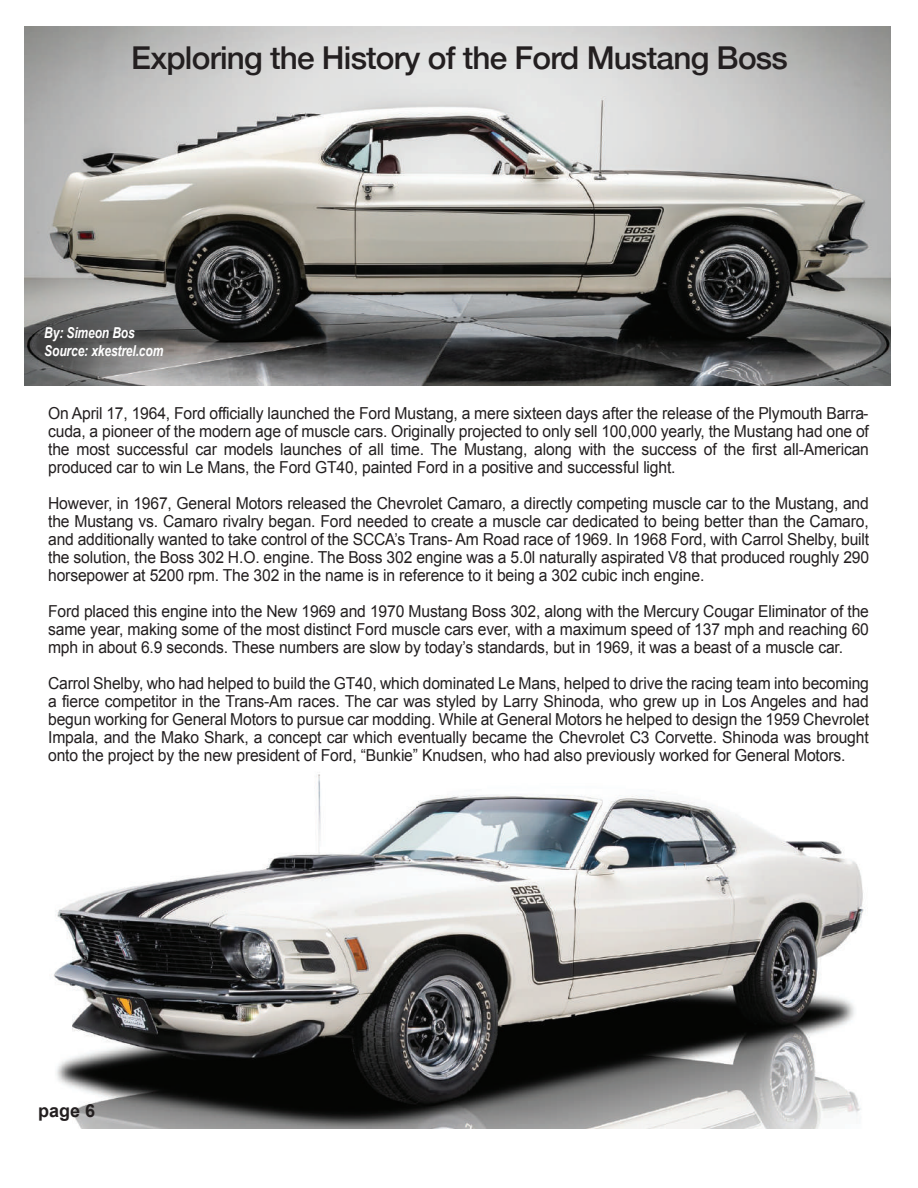
<style>
.page{position:relative;width:918px;height:1188px;background:#fff}
.page>*{position:absolute;margin:0;border:0;box-sizing:border-box;transform-origin:0 0}
.t1{font:500 31.5px "Helvetica Neue";letter-spacing:-.025em;color:#231f20}
.t2{font:700 18px "Arial";color:#231f20}
.t3{font:16.5px/18px "Arial";letter-spacing:-.01em;color:#231f20;text-align:justify;scale:.95 1}
.t4{font:italic 700 15px/18px "Arial";letter-spacing:-.01em;color:#fff;scale:.8 1}
</style>
<div class="page">
<img style="left:53px;top:774px;width:811px;height:355px">
<img style="left:25px;top:26px;width:866px;height:359px">
<h1 class="t1" style="left:131px;top:33px;width:658px">Exploring the History of the Ford Mustang Boss</h1>
<p class="t4" style="left:44px;top:325px;width:150px">By: Simeon Bos<br>Source: xkestrel.com</p>
<p class="t3" style="left:48px;top:405px;width:866px">On April 17, 1964, Ford officially launched the Ford Mustang, a mere sixteen days after the release of the Plymouth Barra&shy;cuda, a pioneer of the modern age of muscle cars. Originally projected to only sell 100,000 yearly, the Mustang had one of the most successful car models launches of all time. The Mustang, along with the success of the first all-American produced car to win Le Mans, the Ford GT40, painted Ford in a positive and successful light.</p>
<p class="t3" style="left:48px;top:495px;width:866px">However, in 1967, General Motors released the Chevrolet Camaro, a directly competing muscle car to the Mustang, and the Mustang vs. Camaro rivalry began. Ford needed to create a muscle car dedicated to being better than the Camaro, and additionally wanted to take control of the SCCA’s Trans- Am Road race of 1969. In 1968 Ford, with Carrol Shelby, built the solution, the Boss 302 H.O. engine. The Boss 302 engine was a 5.0l naturally aspirated V8 that produced roughly 290 horsepower at 5200 rpm. The 302 in the name is in reference to it being a 302 cubic inch engine.</p>
<p class="t3" style="left:48px;top:603px;width:866px">Ford placed this engine into the New 1969 and 1970 Mustang Boss 302, along with the Mercury Cougar Eliminator of the same year, making some of the most distinct Ford muscle cars ever, with a maximum speed of 137 mph and reaching 60 mph in about 6.9 seconds. These numbers are slow by today’s standards, but in 1969, it was a beast of a muscle car.</p>
<p class="t3" style="left:48px;top:675px;width:866px">Carrol Shelby, who had helped to build the GT40, which dominated Le Mans, helped to drive the racing team into becoming a fierce competitor in the Trans-Am races. The car was styled by Larry Shinoda, who grew up in Los Angeles and had begun working for General Motors to pursue car modding. While at General Motors he helped to design the 1959 Chevrolet Impala, and the Mako Shark, a concept car which eventually became the Chevrolet C3 Corvette. Shinoda was brought onto the project by the new president of Ford, “Bunkie” Knudsen, who had also previously worked for General Motors.</p>
<p class="t2" style="left:38px;top:1099px;width:59px">page 6</p>
</div>
